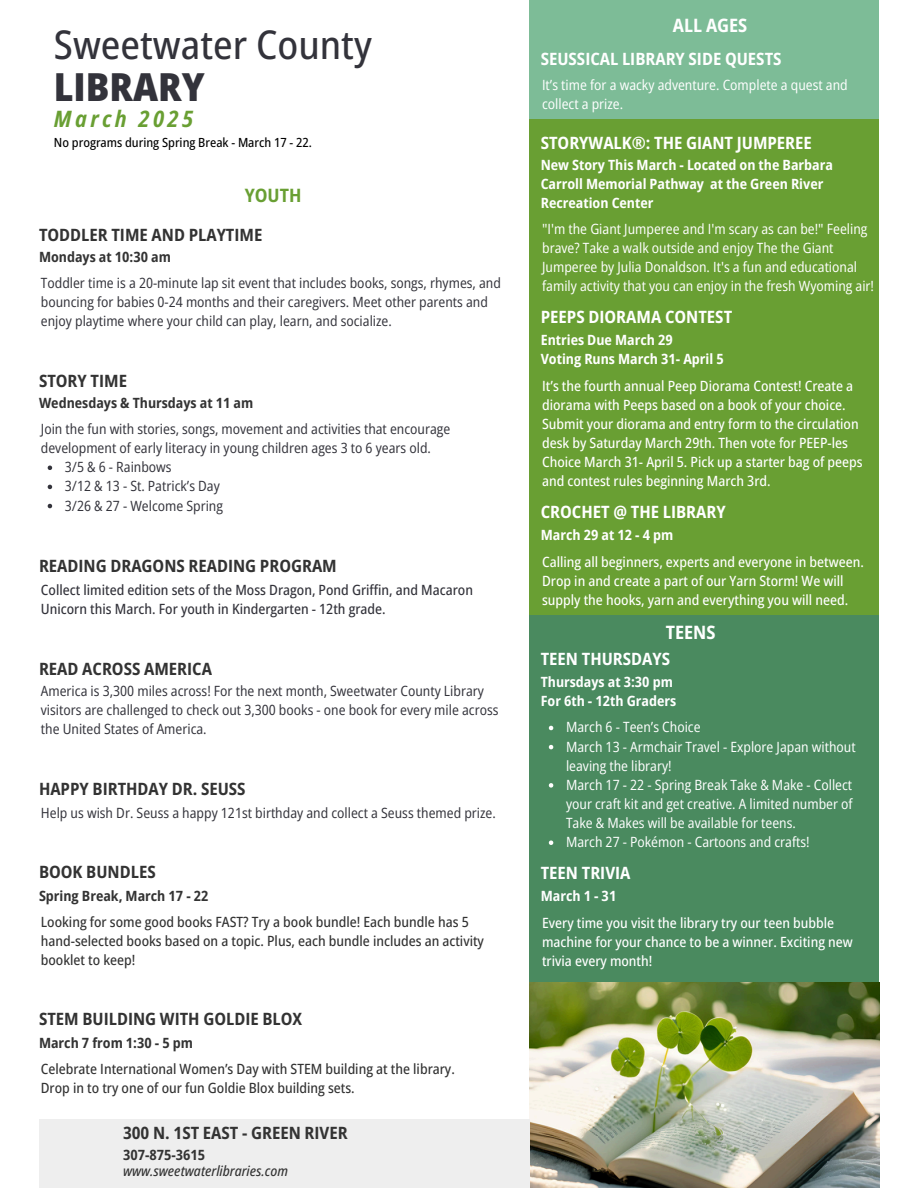
<style>
.page{position:relative;width:918px;height:1188px;background:#fff}
.page>*{position:absolute;margin:0;border:0;box-sizing:border-box;transform-origin:0 0}
.t1{font:500 semi-condensed 39.45px "Open Sans";color:#33333b}
.t2{font:800 semi-condensed 38.55px "Open Sans";color:#33333b}
.t3{font:italic 700 semi-condensed 22.5px "Open Sans";letter-spacing:.15em;color:#699f33}
.t4{font:700 semi-condensed 18.45px "Open Sans";color:#fff}
.t5{font:700 semi-condensed 18.45px "Open Sans";color:#699f33}
.t6{font:700 semi-condensed 16.95px "Open Sans";color:#333}
.t7{font:700 semi-condensed 16.95px "Open Sans";color:#fff}
.t8{font:semi-condensed 14.1px/19px "Open Sans";color:#33333b}
.t9{font:500 semi-condensed 14.1px/19.2px "Open Sans";color:#fff}
.t10{font:semi-condensed 14.1px/19px "Open Sans";color:#fff}
.t11{font:500 semi-condensed 14.1px/19.2px "Open Sans";color:#333}
.t12{font:700 semi-condensed 14.1px/19px "Open Sans";color:#fff}
.t13{font:500 semi-condensed 14.1px/19px "Open Sans";color:#33333b}
.t14{font:700 semi-condensed 14.1px "Open Sans";color:#333}
.t15{font:italic 500 semi-condensed 14.1px "Open Sans";color:#333}
.t16{font:500 semi-condensed 12.6px "Open Sans";color:#000}
</style>
<div class="page">
<div style="left:529px;top:110px;width:350px;height:505px;background:#699f33"></div>
<div style="left:529px;top:615px;width:350px;height:374px;background:#4a8a5f"></div>
<div style="left:529px;top:0;width:350px;height:119px;background:#7dbc97"></div>
<img style="left:529px;top:983px;width:350px;height:205px">
<div style="left:39px;top:1119px;width:490px;height:69px;background:#eee"></div>
<svg style="left:549px;top:726px;width:4px;height:4px"></svg>
<svg style="left:549px;top:745px;width:4px;height:4px"></svg>
<svg style="left:549px;top:783px;width:4px;height:5px"></svg>
<svg style="left:549px;top:840px;width:4px;height:5px"></svg>
<svg style="left:48px;top:466px;width:4px;height:4px"></svg>
<svg style="left:48px;top:485px;width:4px;height:4px"></svg>
<svg style="left:48px;top:504px;width:4px;height:4px"></svg>
<h4 class="t4" style="left:673px;top:12px;width:76px">ALL AGES</h4>
<h1 class="t1" style="left:54px;top:17px;width:319px">Sweetwater County</h1>
<h3 class="t2" style="left:54px;top:60px;width:152px">LIBRARY</h3>
<p class="t10" style="left:542px;top:75px;width:307px">It’s time for a wacky adventure. Complete a quest and collect a prize.</p>
<h4 class="t7" style="left:541px;top:47px;width:242px">SEUSSICAL LIBRARY SIDE QUESTS</h4>
<h2 class="t3" style="left:54px;top:103px;width:141px">March 2025</h2>
<h5 class="t16" style="left:54px;top:134px;width:260px">No programs during Spring Break - March 17 - 22.</h5>
<h4 class="t5" style="left:245px;top:183px;width:58px">YOUTH</h4>
<h5 class="t6" style="left:39px;top:223px;width:225px">TODDLER TIME AND PLAYTIME</h5>
<h4 class="t14" style="left:39px;top:246px;width:133px">Mondays at 10:30 am</h4>
<h5 class="t8" style="left:41px;top:273px;width:462px">Toddler time is a 20-minute lap sit event that includes books, songs, rhymes, and bouncing for babies 0-24 months and their caregivers. Meet other parents and enjoy playtime where your child can play, learn, and socialize.</h5>
<h6 class="t6" style="left:39px;top:369px;width:90px">STORY TIME</h6>
<h4 class="t14" style="left:39px;top:393px;width:216px">Wednesdays &amp; Thursdays at 11 am</h4>
<h5 class="t8" style="left:41px;top:419px;width:411px">Join the fun with stories, songs, movement and activities that encourage development of early literacy in young children ages 3 to 6 years old.</h5>
<h5 class="t8" style="left:65px;top:457px;width:108px">3/5 &amp; 6 - Rainbows</h5>
<h4 class="t8" style="left:65px;top:476px;width:157px">3/12 &amp; 13 - St. Patrick’s Day</h4>
<h4 class="t8" style="left:65px;top:496px;width:160px">3/26 &amp; 27 - Welcome Spring</h4>
<h6 class="t6" style="left:39px;top:554px;width:299px">READING DRAGONS READING PROGRAM</h6>
<h5 class="t13" style="left:41px;top:580px;width:434px">Collect limited edition sets of the Moss Dragon, Pond Griffin, and Macaron<br>Unicorn this March. For youth in Kindergarten - 12th grade.</h5>
<h5 class="t6" style="left:39px;top:657px;width:174px">READ ACROSS AMERICA</h5>
<h4 class="t8" style="left:41px;top:681px;width:459px">America is 3,300 miles across! For the next month, Sweetwater County Library visitors are challenged to check out 3,300 books - one book for every mile across the United States of America.</h4>
<h4 class="t6" style="left:39px;top:777px;width:208px">HAPPY BIRTHDAY DR. SEUSS</h4>
<h5 class="t8" style="left:41px;top:804px;width:456px">Help us wish Dr. Seuss a happy 121st birthday and collect a Seuss themed prize.</h5>
<h5 class="t6" style="left:39px;top:860px;width:118px">BOOK BUNDLES</h5>
<h4 class="t14" style="left:39px;top:885px;width:171px">Spring Break, March 17 - 22</h4>
<h5 class="t11" style="left:41px;top:912px;width:445px">Looking for some good books FAST? Try a book bundle! Each bundle has 5 hand-selected books based on a topic. Plus, each bundle includes an activity booklet to keep!</h5>
<h5 class="t6" style="left:39px;top:1007px;width:265px">STEM BUILDING WITH GOLDIE BLOX</h5>
<p class="t14" style="left:39px;top:1032px;width:156px">March 7 from 1:30 - 5 pm</p>
<h4 class="t11" style="left:41px;top:1059px;width:416px">Celebrate International Women’s Day with STEM building at the library.<br>Drop in to try one of our fun Goldie Blox building sets.</h4>
<h5 class="t6" style="left:123px;top:1121px;width:226px">300 N. 1ST EAST - GREEN RIVER</h5>
<h6 class="t14" style="left:123px;top:1145px;width:84px">307-875-3615</h6>
<p class="t15" style="left:123px;top:1161px;width:166px">www.sweetwaterlibraries.com</p>
<h5 class="t7" style="left:541px;top:131px;width:273px">STORYWALK®: THE GIANT JUMPEREE</h5>
<h6 class="t12" style="left:541px;top:155px;width:294px">New Story This March - Located on the Barbara<br>Carroll Memorial Pathway at the Green River<br>Recreation Center</h6>
<h4 class="t10" style="left:542px;top:219px;width:334px">"I'm the Giant Jumperee and I'm scary as can be!" Feeling brave? Take a walk outside and enjoy The the Giant Jumperee by Julia Donaldson. It's a fun and educational family activity that you can enjoy in the fresh Wyoming air!</h4>
<h5 class="t7" style="left:541px;top:305px;width:193px">PEEPS DIORAMA CONTEST</h5>
<h5 class="t12" style="left:541px;top:330px;width:185px">Entries Due March 29<br>Voting Runs March 31- April 5</h5>
<h4 class="t9" style="left:542px;top:376px;width:322px">It’s the fourth annual Peep Diorama Contest! Create a diorama with Peeps based on a book of your choice.<br>Submit your diorama and entry form to the circulation desk by Saturday March 29th. Then vote for PEEP-les Choice March 31- April 5. Pick up a starter bag of peeps and contest rules beginning March 3rd.</h4>
<p class="t7" style="left:541px;top:500px;width:186px">CROCHET @ THE LIBRARY</p>
<p class="t12" style="left:541px;top:525px;width:134px">March 29 at 12 - 4 pm</p>
<p class="t9" style="left:542px;top:552px;width:323px">Calling all beginners, experts and everyone in between.<br>Drop in and create a part of our Yarn Storm! We will supply the hooks, yarn and everything you will need.</p>
<h5 class="t4" style="left:666px;top:619px;width:51px">TEENS</h5>
<h6 class="t7" style="left:541px;top:647px;width:131px">TEEN THURSDAYS</h6>
<h4 class="t12" style="left:541px;top:672px;width:137px">Thursdays at 3:30 pm<br>For 6th - 12th Graders</h4>
<h5 class="t10" style="left:566px;top:717px;width:136px">March 6 - Teen’s Choice</h5>
<h4 class="t10" style="left:566px;top:737px;width:291px">March 13 - Armchair Travel - Explore Japan without leaving the library!</h4>
<h6 class="t10" style="left:566px;top:775px;width:288px;text-align:justify">March 17 - 22 - Spring Break Take &amp; Make - Collect your craft kit and get creative. A limited number of Take &amp; Makes will be available for teens.</h6>
<h4 class="t10" style="left:566px;top:832px;width:245px">March 27 - Pokémon - Cartoons and crafts!</h4>
<p class="t7" style="left:541px;top:861px;width:91px">TEEN TRIVIA</p>
<h4 class="t12" style="left:541px;top:886px;width:77px">March 1 - 31</h4>
<p class="t9" style="left:542px;top:913px;width:312px">Every time you visit the library try our teen bubble machine for your chance to be a winner. Exciting new trivia every month!</p>
</div>
